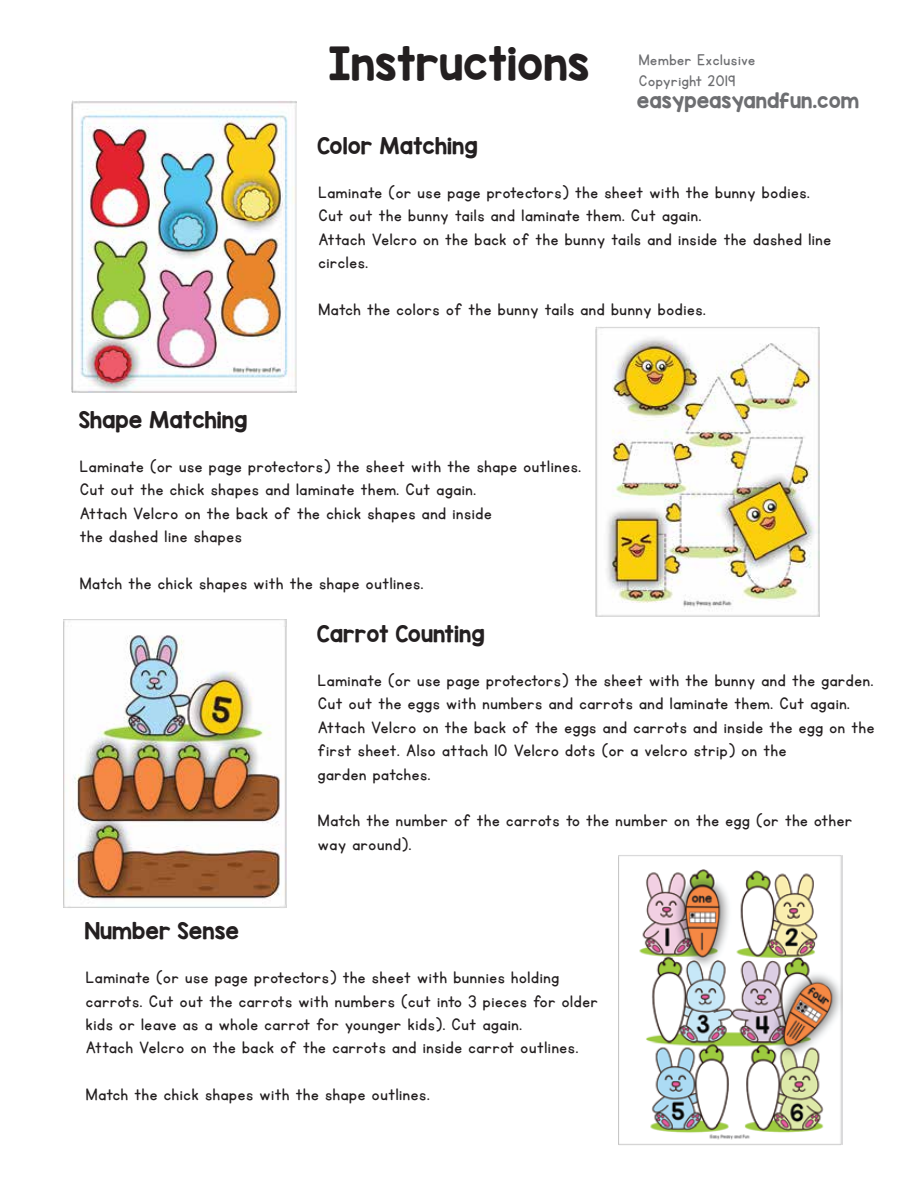
<style>
.page{position:relative;width:918px;height:1188px;background:#fff}
.page>*{position:absolute;margin:0;border:0;box-sizing:border-box;transform-origin:0 0}
.t1{font:39px "KG Red Hands";color:#231f20}
.t2{font:19.5px/23.4px "KG Primary Penmanship 2";color:#231f20}
.t3{font:19.5px "KG Red Hands";color:#231f20}
.t4{font:18px/21.6px "KG Primary Penmanship 2";color:#6d6e71}
.t5{font:18px "KG Red Hands";color:#6d6e71}
</style>
<div class="page">
<img style="left:71px;top:100px;width:226px;height:293px">
<img style="left:595px;top:326px;width:225px;height:290px">
<img style="left:63px;top:619px;width:224px;height:289px">
<img style="left:618px;top:855px;width:225px;height:290px">
<h1 class="t1" style="left:328px;top:38px;width:263px">Instructions</h1>
<p class="t3" style="left:317px;top:133px;width:162px">Color Matching</p>
<p class="t4" style="left:638px;top:49px;width:119px">Member Exclusive<br>Copyright 2019</p>
<p class="t5" style="left:637px;top:89px;width:224px">easypeasyandfun.com</p>
<p class="t3" style="left:79px;top:406px;width:170px">Shape Matching</p>
<p class="t2" style="left:318px;top:181px;width:515px">Laminate (or use page protectors) the sheet with the bunny bodies.<br>Cut out the bunny tails and laminate them. Cut again.<br>Attach Velcro on the back of the bunny tails and inside the dashed line circles.</p>
<p class="t2" style="left:318px;top:298px;width:390px">Match the colors of the bunny tails and bunny bodies.</p>
<p class="t2" style="left:80px;top:455px;width:503px">Laminate (or use page protectors) the sheet with the shape outlines.<br>Cut out the chick shapes and laminate them. Cut again.<br>Attach Velcro on the back of the chick shapes and inside<br>the dashed line shapes</p>
<p class="t2" style="left:80px;top:572px;width:346px">Match the chick shapes with the shape outlines.</p>
<p class="t3" style="left:317px;top:621px;width:169px">Carrot Counting</p>
<p class="t3" style="left:85px;top:918px;width:156px">Number Sense</p>
<p class="t2" style="left:318px;top:669px;width:559px">Laminate (or use page protectors) the sheet with the bunny and the garden.<br>Cut out the eggs with numbers and carrots and laminate them. Cut again.<br>Attach Velcro on the back of the eggs and carrots and inside the egg on the first sheet. Also attach 10 Velcro dots (or a velcro strip) on the<br>garden patches.</p>
<p class="t2" style="left:318px;top:810px;width:536px">Match the number of the carrots to the number on the egg (or the other way around).</p>
<p class="t2" style="left:86px;top:967px;width:514px">Laminate (or use page protectors) the sheet with bunnies holding carrots. Cut out the carrots with numbers (cut into 3 pieces for older kids or leave as a whole carrot for younger kids). Cut again.<br>Attach Velcro on the back of the carrots and inside carrot outlines.</p>
<p class="t2" style="left:86px;top:1084px;width:346px">Match the chick shapes with the shape outlines.</p>
</div>
